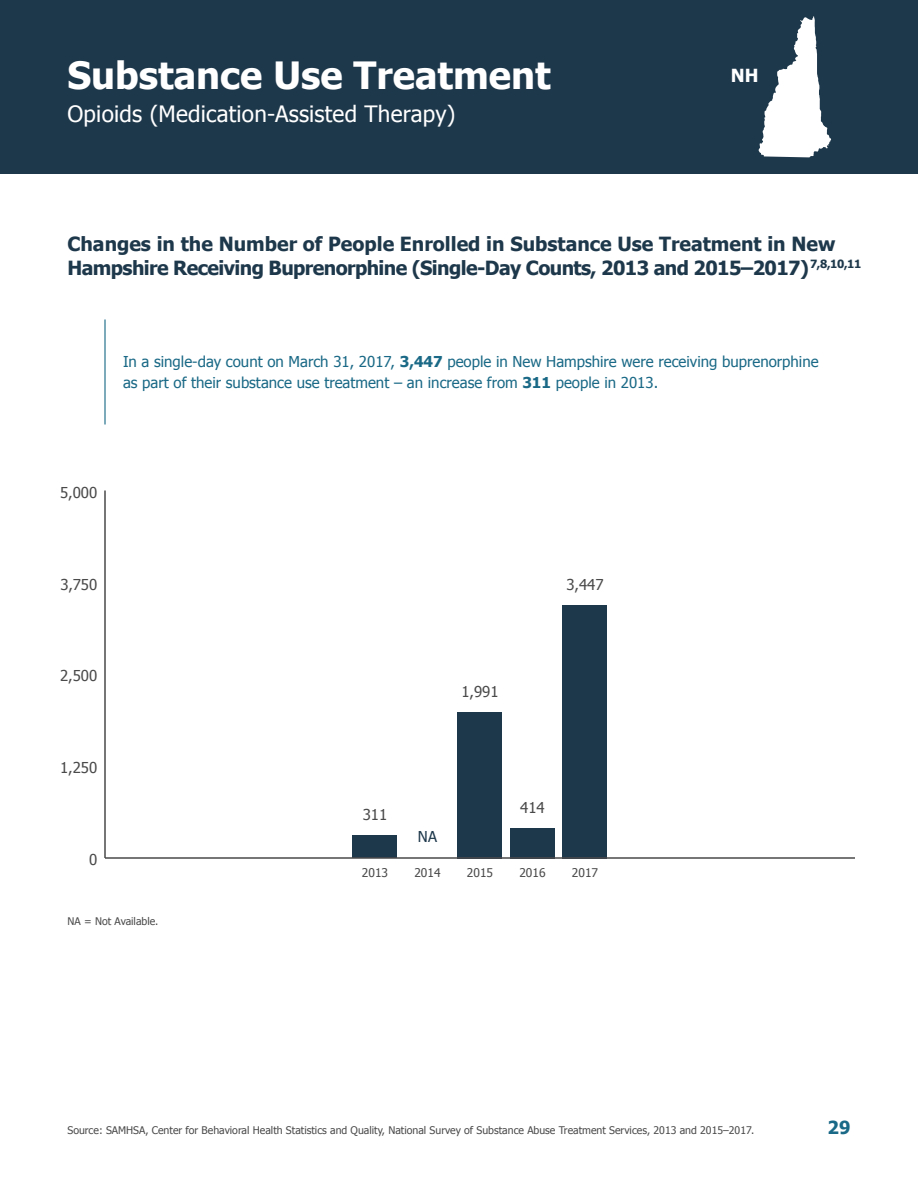
<style>
.page{position:relative;width:918px;height:1188px;background:#fff}
.page>*{position:absolute;margin:0;border:0;box-sizing:border-box;transform-origin:0 0}
.t1{font:700 37.5px "Tahoma";color:#fff}
.t2{font:22.5px "Tahoma";letter-spacing:.01em;color:#fff}
.t3{font:700 19.5px/23.4px "Tahoma";letter-spacing:-.03em;color:#1e384b}
.t4{font:700 18px "Tahoma";color:#1a6986}
.t5{font:700 18px "Tahoma";color:#fff}
.t6{font:15px/21px "Tahoma";color:#1a6986}
.t7{font:15px "Tahoma";color:#4a4a4a}
.t8{font:15px "Tahoma";color:#1e384b}
.t9{font:12px "Tahoma";color:#4a4a4a}
.t10{font:10.5px "Tahoma";color:#4a4a4a}
.s1{font-weight:700}
</style>
<div class="page">
<div style="left:0;top:0;width:918px;height:174px;background:#1e384b"></div>
<svg style="left:759px;top:16px;width:72px;height:141px"></svg>
<hr style="left:104px;top:320px;width:2px;height:104px;background:#1a6986">
<div style="left:352px;top:835px;width:46px;height:23px;background:#1e384b"></div>
<div style="left:458px;top:712px;width:44px;height:146px;background:#1e384b"></div>
<div style="left:510px;top:828px;width:45px;height:30px;background:#1e384b"></div>
<div style="left:562px;top:605px;width:46px;height:253px;background:#1e384b"></div>
<hr style="left:104px;top:490px;width:2px;height:368px;background:#4a4a4a">
<hr style="left:105px;top:857px;width:750px;height:2px;background:#4a4a4a">
<h1 class="t1" style="left:68px;top:49px;width:485px">Substance Use Treatment</h1>
<p class="t5" style="left:731px;top:63px;width:29px">NH</p>
<h2 class="t2" style="left:68px;top:98px;width:389px">Opioids (Medication-Assisted Therapy)</h2>
<h4 class="t3" style="left:68px;top:231px;width:795px">Changes in the Number of People Enrolled in Substance Use Treatment in New<br>Hampshire Receiving Buprenorphine (Single-Day Counts, 2013 and 2015–2017) <sup>7,8,10,11</sup></h4>
<p class="t6" style="left:123px;top:351px;width:697px">In a single-day count on March 31, 2017, <span class="s1">3,447</span> people in New Hampshire were receiving buprenorphine as part of their substance use treatment – an increase from <span class="s1">311</span> people in 2013.</p>
<p class="t7" style="left:60px;top:482px;width:39px">5,000</p>
<p class="t7" style="left:60px;top:574px;width:38px">3,750</p>
<p class="t7" style="left:60px;top:666px;width:39px">2,500</p>
<p class="t7" style="left:60px;top:758px;width:39px">1,250</p>
<p class="t7" style="left:89px;top:850px;width:10px">0</p>
<p class="t7" style="left:461px;top:681px;width:39px">1,991</p>
<p class="t7" style="left:566px;top:574px;width:39px">3,447</p>
<p class="t7" style="left:363px;top:805px;width:26px">311</p>
<p class="t9" style="left:362px;top:865px;width:28px">2013</p>
<p class="t8" style="left:418px;top:827px;width:21px">NA</p>
<p class="t9" style="left:414px;top:865px;width:28px">2014</p>
<p class="t9" style="left:467px;top:865px;width:28px">2015</p>
<p class="t7" style="left:520px;top:797px;width:26px">414</p>
<p class="t9" style="left:519px;top:865px;width:28px">2016</p>
<p class="t9" style="left:572px;top:865px;width:28px">2017</p>
<p class="t10" style="left:68px;top:914px;width:92px">NA = Not Available.</p>
<p class="t10" style="left:68px;top:1123px;width:688px">Source: SAMHSA, Center for Behavioral Health Statistics and Quality, National Survey of Substance Abuse Treatment Services, 2013 and 2015–2017.</p>
<p class="t4" style="left:828px;top:1115px;width:24px">29</p>
</div>
